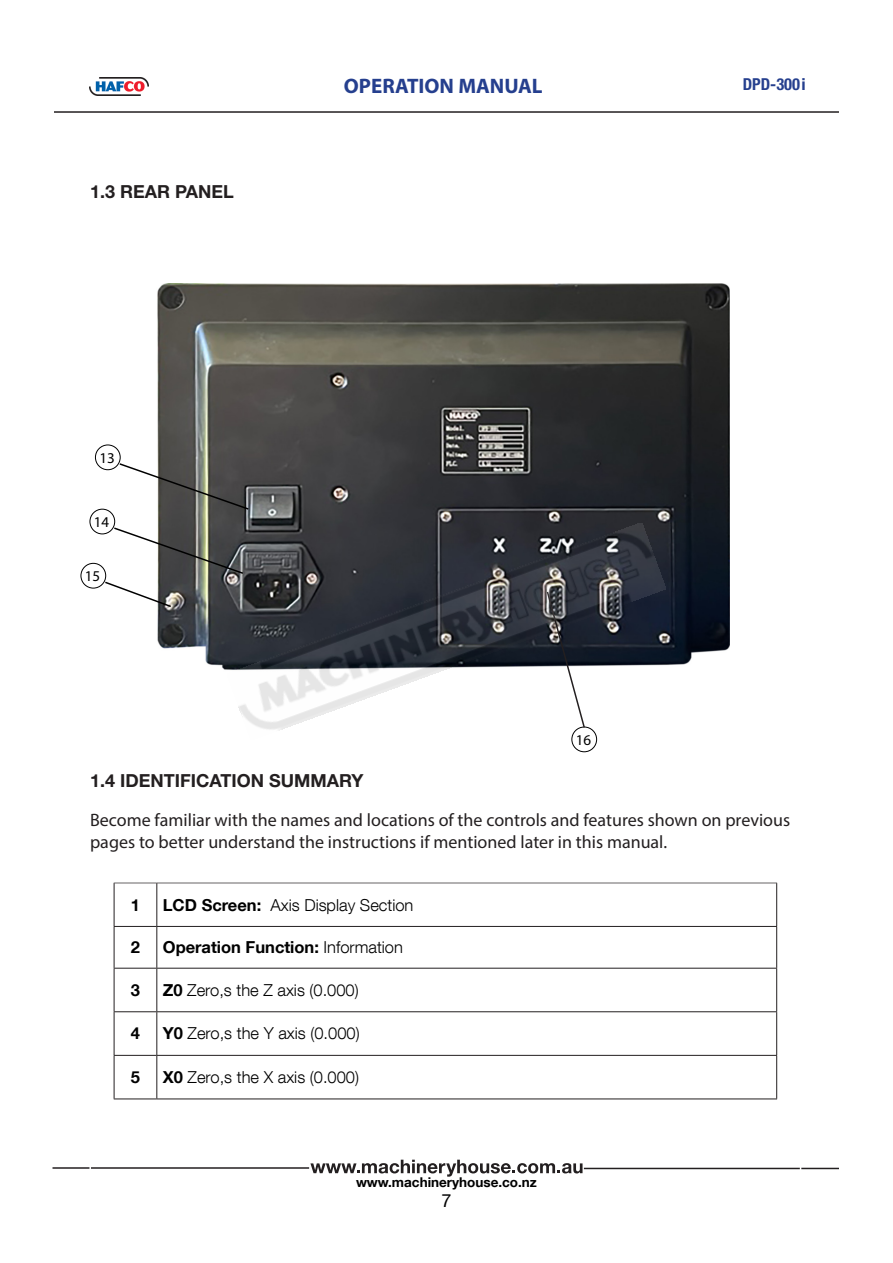
<style>
.page{position:relative;width:893px;height:1263px;background:#fff}
.page>*{position:absolute;margin:0;border:0;box-sizing:border-box;transform-origin:0 0}
.t1{font:700 21px "Myriad Pro";color:#253f8e}
.t2{font:18px/21.6px "Myriad Pro";color:#231f20}
.t3{font:700 18px "Helvetica Neue LT Std";color:#231f20}
.t4{font:18px "Helvetica Neue LT Com";color:#000}
.t5{font:300 16.5px "Helvetica Neue LT Com";color:#000}
.t6{font:700 16.5px "Helvetica Neue LT Com";color:#000}
.t7{font:700 condensed 16.5px "Helvetica Neue LT Std";color:#253f8e}
.t8{font:15px "Myriad Pro";color:#000}
.t9{font:700 13.5px "Helvetica Neue LT Com";color:#000}
.s1{font-family:"Helvetica Neue LT Com";font-stretch:normal}
.s2{font-weight:700}
.s3{font-weight:300}
</style>
<div class="page">
<hr style="left:54px;top:111px;width:785px;height:2px;background:#231f20">
<img style="left:89px;top:77px;width:59px;height:18px">
<hr style="left:53px;top:1167px;width:256px;height:2px;background:#231f20">
<hr style="left:584px;top:1168px;width:255px;height:1px;background:#231f20">
<img style="left:157px;top:283px;width:572px;height:387px">
<div style="left:95px;top:445px;width:26px;height:25px;border:1px solid #000;border-radius:50%"></div>
<svg style="left:118px;top:462px;width:132px;height:49px"></svg>
<div style="left:90px;top:509px;width:25px;height:25px;border:1px solid #000;border-radius:50%"></div>
<div style="left:81px;top:563px;width:25px;height:25px;border:1px solid #000;border-radius:50%"></div>
<svg style="left:103px;top:526px;width:124px;height:82px"></svg>
<div style="left:571px;top:727px;width:26px;height:25px;border:1px solid #000;border-radius:50%"></div>
<svg style="left:89px;top:882px;width:712px;height:295px"></svg>
<img style="left:227px;top:523px;width:439px;height:217px">
<p class="t3" style="left:90px;top:181px;width:145px">1.3 REAR PANEL</p>
<p class="t8" style="left:99px;top:449px;width:17px">13</p>
<p class="t8" style="left:94px;top:513px;width:17px">14</p>
<p class="t8" style="left:85px;top:567px;width:17px">15</p>
<p class="t1" style="left:344px;top:73px;width:200px">OPERATION MANUAL</p>
<p class="t7" style="left:743px;top:74px;width:65px">DPD-300<span class="s1">i</span></p>
<p class="t8" style="left:576px;top:731px;width:17px">16</p>
<p class="t3" style="left:90px;top:769px;width:275px">1.4 IDENTIFICATION SUMMARY</p>
<p class="t2" style="left:90px;top:809px;width:702px">Become familiar with the names and locations of the controls and features shown on previous pages to better understand the instructions if mentioned later in this manual.</p>
<p class="t6" style="left:131px;top:894px;width:11px">1</p>
<p class="t5" style="left:163px;top:894px;width:252px"><span class="s2">LCD Screen:</span> Axis Display Section</p>
<p class="t6" style="left:131px;top:937px;width:11px">2</p>
<p class="t6" style="left:163px;top:937px;width:242px">Operation Function: <span class="s3">Information</span></p>
<p class="t6" style="left:131px;top:979px;width:11px">3</p>
<p class="t5" style="left:163px;top:980px;width:197px"><span class="s2">Z0</span> Zero,s the Z axis (0.000)</p>
<p class="t6" style="left:131px;top:1023px;width:11px">4</p>
<p class="t5" style="left:163px;top:1023px;width:198px"><span class="s2">Y0</span> Zero,s the Y axis (0.000)</p>
<p class="t6" style="left:131px;top:1067px;width:11px">5</p>
<p class="t5" style="left:163px;top:1067px;width:198px"><span class="s2">X0</span> Zero,s the X axis (0.000)</p>
<p class="t9" style="left:356px;top:1173px;width:182px">www.machineryhouse.co.nz</p>
<p class="t4" style="left:441px;top:1189px;width:12px">7</p>
</div>
